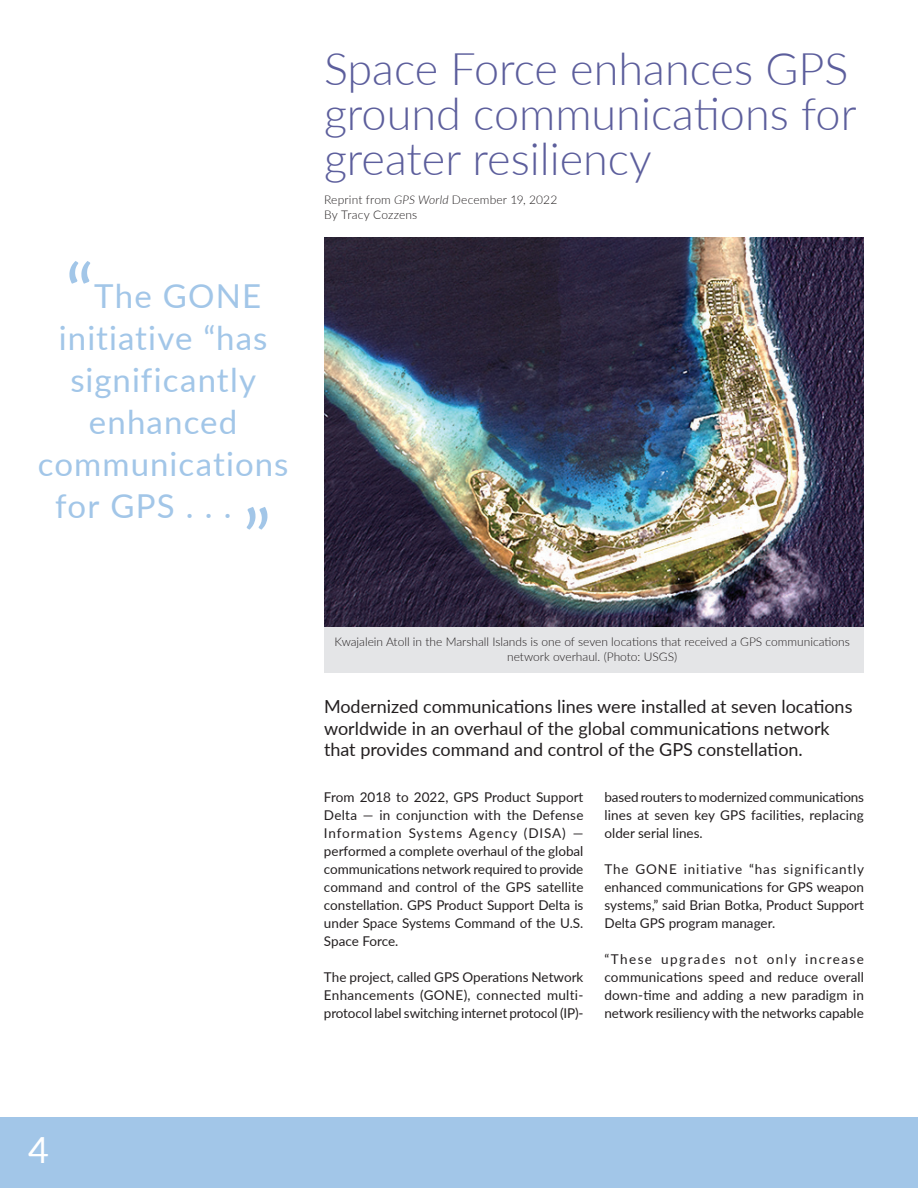
<style>
.page{position:relative;width:918px;height:1188px;background:#fff}
.page>*{position:absolute;margin:0;border:0;box-sizing:border-box;transform-origin:0 0}
.t1{font:78.75px "Lato";color:#a2c6e8}
.t2{font:300 45px/45px "Lato";color:#5c5e9c}
.t3{font:36px "Lato";color:#fff}
.t4{font:33px "Lato";letter-spacing:.035em;color:#a2c6e8}
.t5{font:18px/21.6px "Lato";color:#231f20}
.t6{font:13.5px/18px "Lato";color:#231f20;text-align:justify}
.t7{font:300 12px/15px "Lato";color:#231f20}
.s1{font-style:italic}
</style>
<div class="page">
<div style="left:324px;top:563px;width:540px;height:110px;background:#e4e5e7"></div>
<div style="left:0;top:1117px;width:918px;height:71px;background:#a2c6e8"></div>
<img style="left:324px;top:237px;width:540px;height:390px">
<h1 class="t1" style="left:65px;top:236px;width:30px">“</h1>
<h3 class="t4" style="left:94px;top:272px;width:169px">The GONE</h3>
<h3 class="t4" style="left:59px;top:314px;width:210px">initiative “has</h3>
<h3 class="t4" style="left:70px;top:356px;width:187px">significantly</h3>
<h3 class="t4" style="left:89px;top:398px;width:150px">enhanced</h3>
<h3 class="t4" style="left:38px;top:440px;width:252px">communications</h3>
<h3 class="t4" style="left:55px;top:482px;width:178px">for GPS . . .</h3>
<h1 class="t1" style="left:243px;top:482px;width:30px">”</h1>
<h2 class="t2" style="left:324px;top:45px;width:534px">Space Force enhances GPS ground communications for greater resiliency</h2>
<p class="t7" style="left:324px;top:192px;width:235px">Reprint from <span class="s1">GPS World</span> December 19, 2022<br>By Tracy Cozzens</p>
<p class="t7" style="left:335px;top:634px;width:517px;text-align:center">Kwajalein Atoll in the Marshall Islands is one of seven locations that received a GPS communications network overhaul. (Photo: USGS)</p>
<h3 class="t5" style="left:324px;top:695px;width:530px">Modernized communications lines were installed at seven locations worldwide in an overhaul of the global communications network that provides command and control of the GPS constellation.</h3>
<p class="t6" style="left:324px;top:787px;width:261px">From 2018 to 2022, GPS Product Support Delta — in conjunction with the Defense Information Systems Agency (DISA) — performed a complete overhaul of the global communications network required to provide command and control of the GPS satellite constellation. GPS Product Support Delta is under Space Systems Command of the U.S.<br>Space Force.</p>
<p class="t6" style="left:324px;top:967px;width:261px">The project, called GPS Operations Network Enhancements (GONE), connected multi&shy;protocol label switching internet protocol (IP)-</p>
<p class="t6" style="left:604px;top:787px;width:261px">based routers to modernized communications lines at seven key GPS facilities, replacing older serial lines.</p>
<p class="t6" style="left:604px;top:859px;width:261px">The GONE initiative “has significantly enhanced communications for GPS weapon systems,” said Brian Botka, Product Support Delta GPS program manager.</p>
<p class="t6" style="left:604px;top:949px;width:261px">“These upgrades not only increase communications speed and reduce overall down-time and adding a new paradigm in network resiliency with the networks capable</p>
<h3 class="t3" style="left:28px;top:1124px;width:22px">4</h3>
</div>
